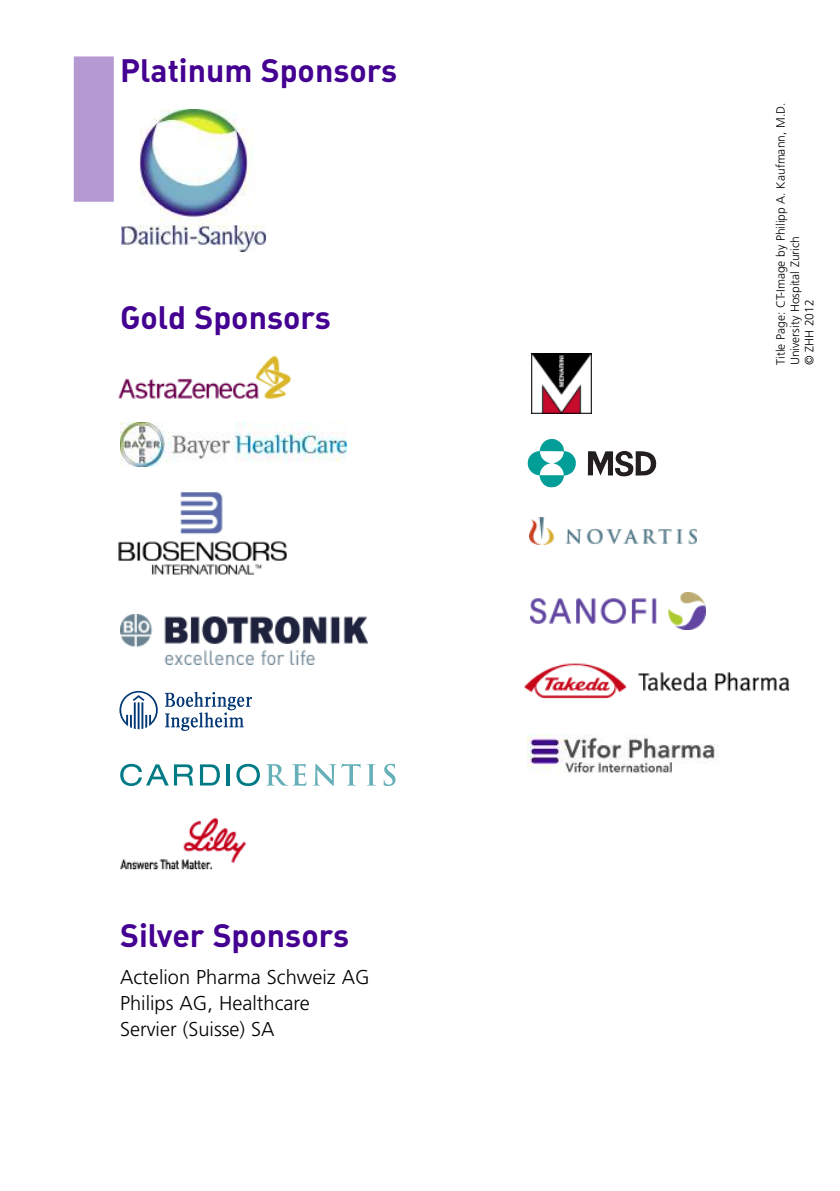
<style>
.page{position:relative;width:840px;height:1191px;background:#fff}
.page>*{position:absolute;margin:0;border:0;box-sizing:border-box;transform-origin:0 0}
.t1{font:32px "DIN Bold Alternate";color:#440091}
.t2{font:300 20px/26px "Frutiger";color:#000}
.t3{font:300 12px/14.4px "Frutiger";color:#000}
</style>
<div class="page">
<div style="left:74px;top:56px;width:40px;height:146px;background:#b499d3"></div>
<img style="left:529px;top:517px;width:166px;height:27px">
<img style="left:524px;top:663px;width:266px;height:36px">
<img style="left:118px;top:355px;width:174px;height:44px">
<img style="left:121px;top:423px;width:225px;height:43px">
<svg style="left:119px;top:691px;width:39px;height:38px"></svg>
<svg style="left:165px;top:692px;width:87px;height:39px"></svg>
<svg style="left:527px;top:439px;width:49px;height:49px"></svg>
<svg style="left:587px;top:451px;width:69px;height:26px"></svg>
<img style="left:120px;top:615px;width:248px;height:49px">
<svg style="left:120px;top:764px;width:73px;height:22px"></svg>
<svg style="left:200px;top:764px;width:20px;height:21px"></svg>
<hr style="left:226px;top:764px;width:4px;height:21px;background:#007b85">
<svg style="left:236px;top:764px;width:24px;height:22px"></svg>
<svg style="left:266px;top:764px;width:40px;height:21px"></svg>
<svg style="left:312px;top:763px;width:48px;height:23px"></svg>
<svg style="left:367px;top:764px;width:9px;height:21px"></svg>
<svg style="left:383px;top:763px;width:12px;height:23px"></svg>
<img style="left:120px;top:818px;width:126px;height:52px">
<img style="left:527px;top:734px;width:190px;height:40px">
<img style="left:530px;top:592px;width:174px;height:37px">
<img style="left:531px;top:354px;width:60px;height:59px">
<img style="left:118px;top:492px;width:169px;height:83px">
<img style="left:121px;top:110px;width:144px;height:141px">
<h1 class="t1" style="left:120px;top:53px;width:278px">Platinum Sponsors</h1>
<h1 class="t1" style="left:120px;top:299px;width:212px">Gold Sponsors</h1>
<h1 class="t1" style="left:120px;top:917px;width:230px">Silver Sponsors</h1>
<h2 class="t2" style="left:120px;top:965px;width:251px">Actelion Pharma Schweiz AG<br>Philips AG, Healthcare<br>Servier (Suisse) SA</h2>
<p class="t3" style="left:773px;top:365px;width:264px;rotate:-90deg">Title Page: CT-Image by Philipp A. Kaufmann, M.D.<br>University Hospital Zurich<br>© ZHH 2012</p>
</div>
